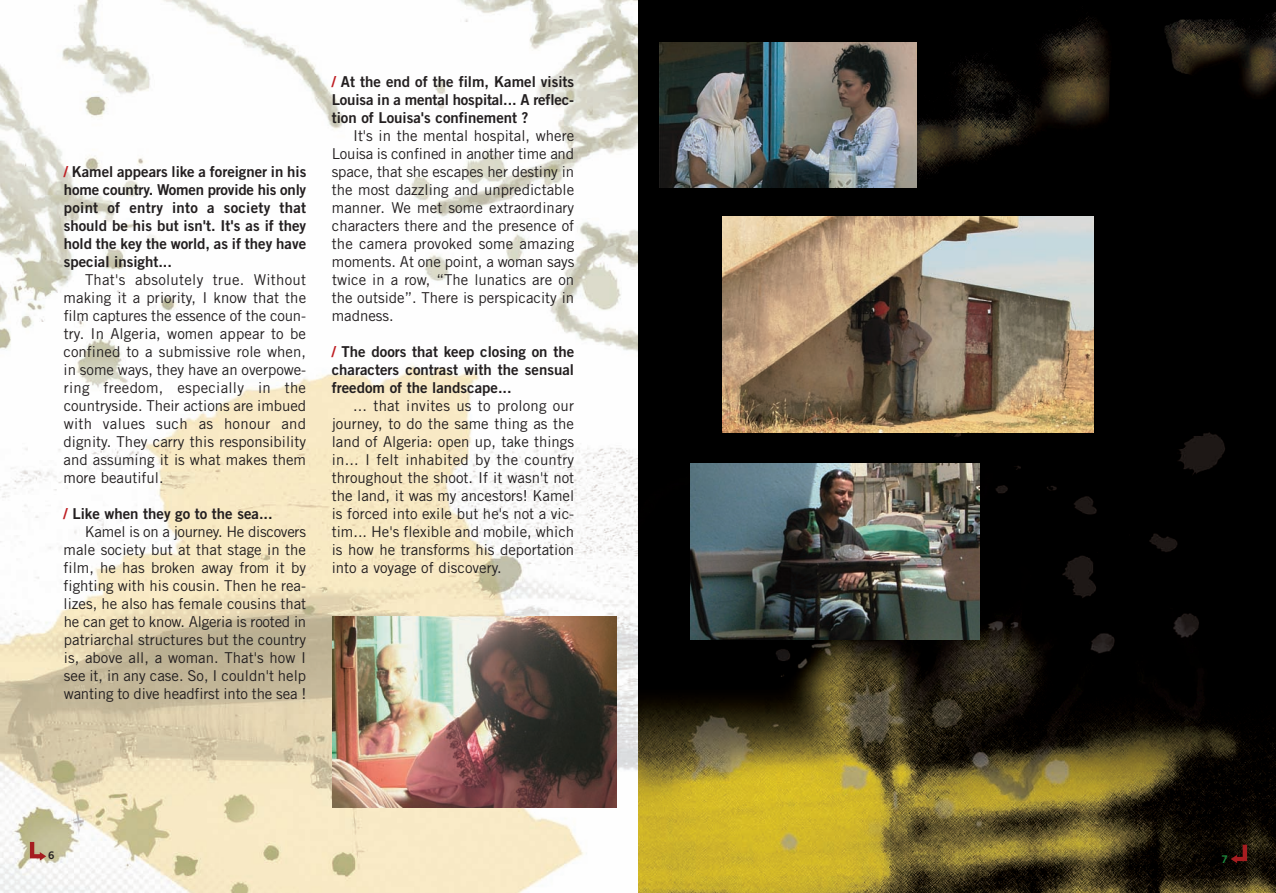
<style>
.page{position:relative;width:1276px;height:893px;background:#fff}
.page>*{position:absolute;margin:0;border:0;box-sizing:border-box;transform-origin:0 0}
.t1{font:15px/18px "Trade Gothic";color:#231f20;text-align:justify}
.t2{font:15px/18px "Trade Gothic Bold Two";color:#231f20;text-align:justify}
.t3{font:10.5px "Trade Gothic Bold Two";color:#1d9040}
.t4{font:10.5px "Trade Gothic Bold Two";color:#231f20}
.s1{color:#be1e23}
</style>
<div class="page">
<img style="left:638px;top:0;width:638px;height:893px">
<svg style="left:0;top:0;width:638px;height:893px"></svg>
<img style="left:659px;top:43px;width:257px;height:144px">
<img style="left:690px;top:463px;width:289px;height:177px">
<img style="left:722px;top:216px;width:372px;height:217px">
<img style="left:332px;top:616px;width:285px;height:192px">
<svg style="left:1230px;top:845px;width:17px;height:18px"></svg>
<svg style="left:30px;top:842px;width:16px;height:19px"></svg>
<p class="t2" style="left:64px;top:164px;width:244px"><span class="s1">/</span> Kamel appears like a foreigner in his home country. Women provide his only point of entry into a society that should be his but isn't. It's as if they hold the key the world, as if they have special insight...</p>
<p class="t1" style="left:64px;top:272px;width:244px;text-indent:21px">That's absolutely true. Without making it a priority, I know that the film captures the essence of the coun&shy;try. In Algeria, women appear to be confined to a submissive role when, in some ways, they have an overpowe&shy;ring freedom, especially in the countryside. Their actions are imbued with values such as honour and dignity. They carry this responsibility and assuming it is what makes them more beautiful.</p>
<p class="t2" style="left:64px;top:506px;width:211px"><span class="s1">/</span> Like when they go to the sea...</p>
<p class="t1" style="left:64px;top:524px;width:244px;text-indent:21px">Kamel is on a journey. He discovers male society but at that stage in the film, he has broken away from it by fighting with his cousin. Then he rea&shy;lizes, he also has female cousins that he can get to know. Algeria is rooted in patriarchal structures but the country is, above all, a woman. That's how I see it, in any case. So, I couldn't help wanting to dive headfirst into the sea !</p>
<p class="t2" style="left:332px;top:74px;width:244px"><span class="s1">/</span> At the end of the film, Kamel visits Louisa in a mental hospital... A reflec&shy;tion of Louisa's confinement ?</p>
<p class="t1" style="left:332px;top:128px;width:244px;text-indent:21px">It's in the mental hospital, where Louisa is confined in another time and space, that she escapes her destiny in the most dazzling and unpredictable manner. We met some extraordinary characters there and the presence of the camera provoked some amazing moments. At one point, a woman says twice in a row, “The lunatics are on the outside”. There is perspicacity in madness.</p>
<p class="t2" style="left:332px;top:344px;width:244px"><span class="s1">/</span> The doors that keep closing on the characters contrast with the sensual freedom of the landscape...</p>
<p class="t1" style="left:332px;top:398px;width:244px;text-indent:21px">... that invites us to prolong our journey, to do the same thing as the land of Algeria: open up, take things in... I felt inhabited by the country throughout the shoot. If it wasn't not the land, it was my ancestors! Kamel is forced into exile but he's not a vic&shy;tim... He's flexible and mobile, which is how he transforms his deportation into a voyage of discovery.</p>
<p class="t4" style="left:48px;top:851px;width:8px">6</p>
<p class="t3" style="left:1221px;top:855px;width:8px">7</p>
</div>
